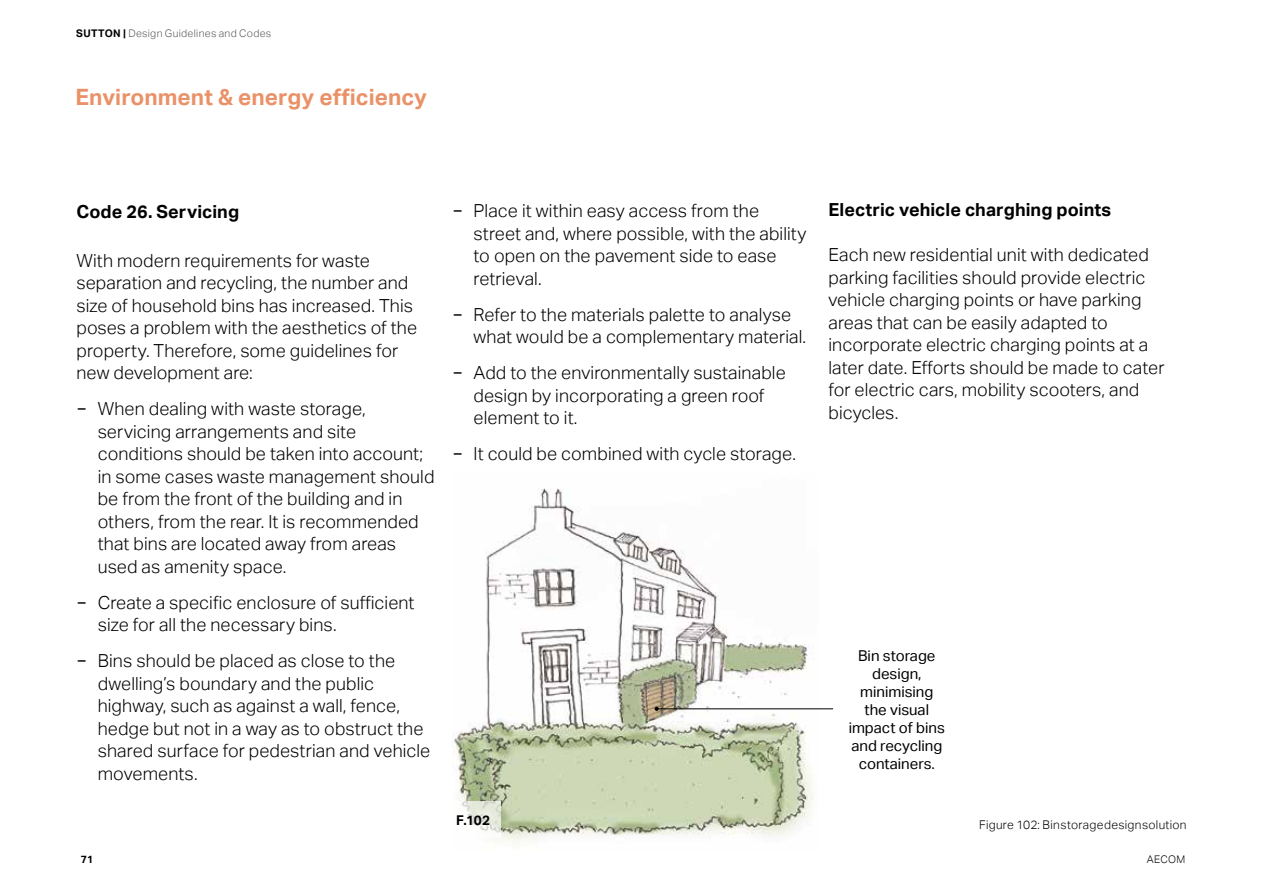
<style>
.page{position:relative;width:1263px;height:893px;background:#fff}
.page>*{position:absolute;margin:0;border:0;box-sizing:border-box;transform-origin:0 0}
.t1{font:700 22.5px "AECOM Sans";letter-spacing:.005em;color:#ea9168}
.t2{font:300 18px/22.5px "AECOM Sans";letter-spacing:.005em;color:#000}
.t3{font:700 18px "AECOM Sans";letter-spacing:.005em;color:#000}
.t4{font:15px/18px "AECOM Sans";color:#000;text-align:center}
.t5{font:700 13.5px "AECOM Sans";color:#000}
.t6{font:300 12px "AECOM Sans";letter-spacing:.02em;color:#000}
.t7{font:300 10.5px "AECOM Sans";letter-spacing:.03em;color:#58595b}
.t8{font:300 10.5px "AECOM Sans";letter-spacing:.025em;color:#000}
.t9{font:700 10.5px "AECOM Sans";color:#000}
.s1{font-weight:700;color:#000}
.s2{font-weight:400}
</style>
<div class="page">
<img style="left:453px;top:488px;width:364px;height:355px">
<hr style="left:657px;top:709px;width:176px;height:1px;background:#000">
<svg style="left:655px;top:707px;width:4px;height:4px"></svg>
<svg style="left:453px;top:802px;width:48px;height:36px"></svg>
<p class="t7" style="left:76px;top:27px;width:197px"><span class="s1">SUTTON |</span> Design Guidelines and Codes</p>
<p class="t1" style="left:75px;top:84px;width:353px">Environment &amp; energy efficiency</p>
<p class="t3" style="left:76px;top:201px;width:164px">Code 26. Servicing</p>
<p class="t2" style="left:76px;top:249px;width:342px">With modern requirements for waste separation and recycling, the number and size of household bins has increased. This poses a problem with the aesthetics of the property. Therefore, some guidelines for new development are:</p>
<p class="t2" style="left:98px;top:398px;width:338px;text-indent:-21px"><span class="s2">−</span> When dealing with waste storage, servicing arrangements and site conditions should be taken into account; in some cases waste management should be from the front of the building and in others, from the rear. It is recommended that bins are located away from areas used as amenity space.</p>
<p class="t2" style="left:98px;top:591px;width:318px;text-indent:-21px"><span class="s2">−</span> Create a specific enclosure of sufficient size for all the necessary bins.</p>
<p class="t2" style="left:98px;top:650px;width:334px;text-indent:-21px"><span class="s2">−</span> Bins should be placed as close to the dwelling’s boundary and the public highway, such as against a wall, fence, hedge but not in a way as to obstruct the shared surface for pedestrian and vehicle movements.</p>
<p class="t2" style="left:474px;top:200px;width:334px;text-indent:-21px"><span class="s2">−</span> Place it within easy access from the street and, where possible, with the ability to open on the pavement side to ease retrieval.</p>
<p class="t2" style="left:474px;top:303px;width:334px;text-indent:-21px"><span class="s2">−</span> Refer to the materials palette to analyse what would be a complementary material.</p>
<p class="t2" style="left:474px;top:362px;width:314px;text-indent:-21px"><span class="s2">−</span> Add to the environmentally sustainable design by incorporating a green roof element to it.</p>
<p class="t2" style="left:452px;top:443px;width:345px"><span class="s2">−</span> It could be combined with cycle storage.</p>
<p class="t5" style="left:456px;top:812px;width:35px">F.102</p>
<p class="t3" style="left:828px;top:200px;width:284px">Electric vehicle charghing points</p>
<p class="t2" style="left:828px;top:244px;width:337px">Each new residential unit with dedicated parking facilities should provide electric vehicle charging points or have parking areas that can be easily adapted to incorporate electric charging points at a later date. Efforts should be made to cater for electric cars, mobility scooters, and bicycles.</p>
<p class="t4" style="left:849px;top:647px;width:98px">Bin storage design, minimising the visual impact of bins and recycling containers.</p>
<p class="t6" style="left:979px;top:818px;width:209px">Figure 102: Bin storage design solution</p>
<p class="t9" style="left:81px;top:853px;width:14px">71</p>
<p class="t8" style="left:1147px;top:853px;width:40px">AECOM</p>
</div>
